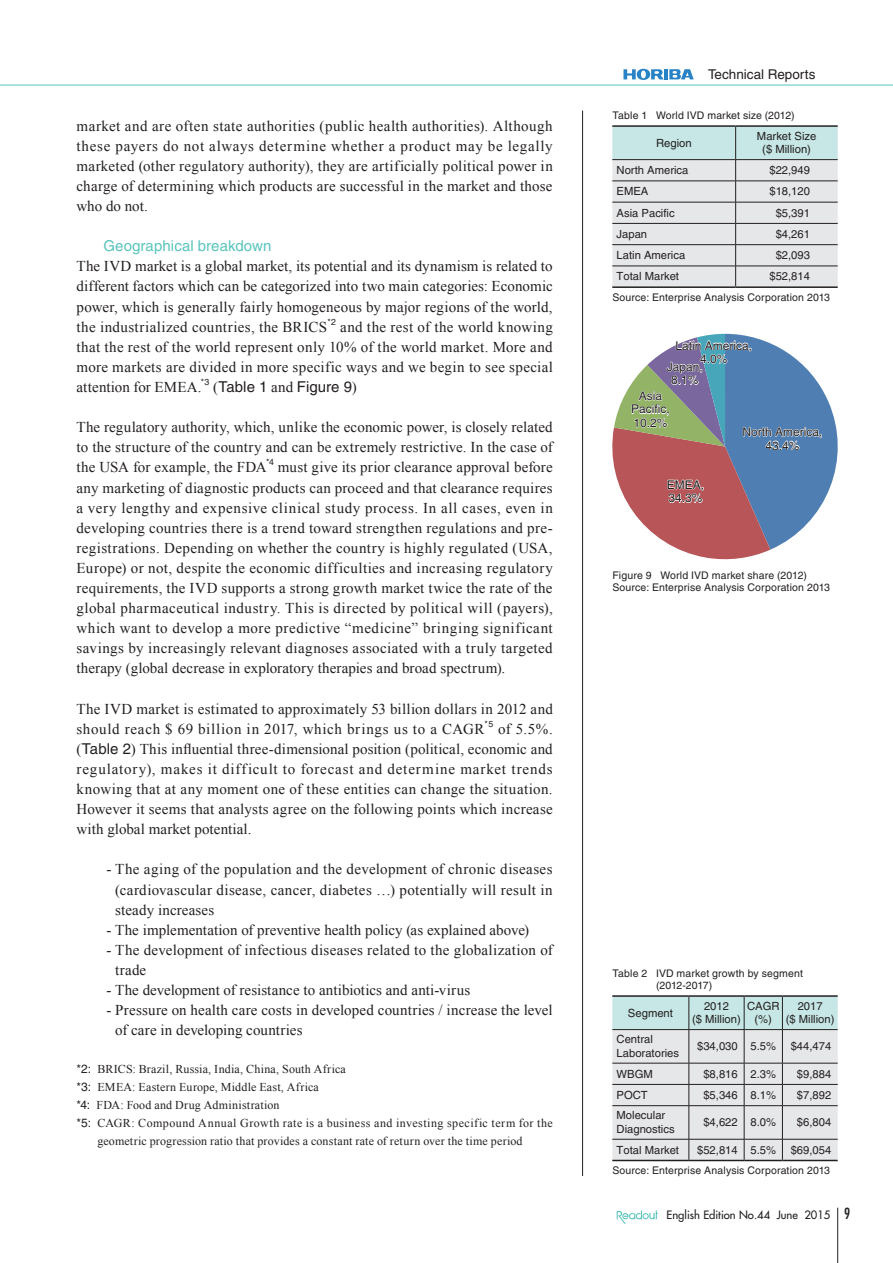
<style>
.page{position:relative;width:893px;height:1263px;background:#fff}
.page>*{position:absolute;margin:0;border:0;box-sizing:border-box;transform-origin:0 0}
.t1{font:15px/20.1px "Times New Roman";letter-spacing:.015em;color:#231f20;text-align:justify}
.t2{font:15px "Helvetica LT Std";letter-spacing:.005em;color:#5ac4bd}
.t3{font:15px "Helvetica LT Std";letter-spacing:.005em;color:#231f20}
.t4{font:13.5px "Helvetica LT Std";color:#231f20}
.t5{font:12px "Times New Roman";letter-spacing:.02em;color:#231f20}
.t6{font:12px "Times New Roman";letter-spacing:.04em;color:#231f20}
.t7{font:12px/13.5px "Helvetica LT Std";color:#231f20;text-align:center}
.t8{font:11.25px/13.8px "Helvetica LT Std";color:#231f20;text-align:center}
.t9{font:11.25px "Futura";color:#231f20}
.t10{font:10.5px/12.3px "Helvetica LT Std";letter-spacing:.015em;color:#231f20}
.t11{font:8.7px "Helvetica LT Std";color:#231f20}
.s1{font-family:"Times New Roman"}
.s2{font-family:"Helvetica LT Std"}
.s3{font-stretch:condensed;font-size:15px}
</style>
<div class="page">
<svg style="left:623px;top:69px;width:71px;height:11px"></svg>
<hr style="left:0;top:85px;width:893px;height:1px;background:#5ac4bd">
<hr style="left:837px;top:1208px;width:1px;height:55px;background:#231f20">
<svg style="left:617px;top:1210px;width:41px;height:14px"></svg>
<hr style="left:582px;top:111px;width:1px;height:1065px;background:#231f20">
<svg style="left:612px;top:127px;width:226px;height:159px;background:#d7dfe0"></svg>
<hr style="left:612px;top:125px;width:124px;height:2px;background:#231f20">
<hr style="left:736px;top:125px;width:102px;height:2px;background:#231f20">
<hr style="left:612px;top:286px;width:124px;height:2px;background:#231f20">
<hr style="left:736px;top:286px;width:102px;height:2px;background:#231f20">
<svg style="left:612px;top:334px;width:226px;height:225px"></svg>
<svg style="left:612px;top:997px;width:226px;height:163px;background:#d7dddf"></svg>
<hr style="left:612px;top:995px;width:77px;height:2px;background:#231f20">
<hr style="left:689px;top:995px;width:55px;height:2px;background:#231f20">
<hr style="left:744px;top:995px;width:38px;height:2px;background:#231f20">
<hr style="left:782px;top:995px;width:56px;height:2px;background:#231f20">
<hr style="left:612px;top:1160px;width:77px;height:1px;background:#231f20">
<hr style="left:689px;top:1160px;width:55px;height:1px;background:#231f20">
<hr style="left:744px;top:1160px;width:38px;height:1px;background:#231f20">
<hr style="left:782px;top:1160px;width:56px;height:1px;background:#231f20">
<p class="t1" style="left:77px;top:115px;width:478px">market and are often state authorities (public health authorities). Although these payers do not always determine whether a product may be legally marketed (other regulatory authority), they are artificially political power in charge of determining which products are successful in the market and those who do not.</p>
<p class="t2" style="left:104px;top:237px;width:169px">Geographical breakdown</p>
<p class="t1" style="left:77px;top:256px;width:478px">The IVD market is a global market, its potential and its dynamism is related to different factors which can be categorized into two main categories: Economic power, which is generally fairly homogeneous by major regions of the world, the industrialized countries, the BRICS</p>
<p class="t11" style="left:327px;top:316px;width:10px">*2</p>
<p class="t1" style="left:77px;top:316px;width:478px;text-indent:264px">and the rest of the world knowing that the rest of the world represent only 10% of the world market. More and more markets are divided in more specific ways and we begin to see special attention for EMEA.</p>
<p class="t11" style="left:201px;top:377px;width:10px">*3</p>
<p class="t3" style="left:213px;top:378px;width:145px"><span class="s1">(</span>Table 1 <span class="s1">and</span> Figure 9<span class="s1">)</span></p>
<p class="t1" style="left:77px;top:417px;width:478px">The regulatory authority, which, unlike the economic power, is closely related to the structure of the country and can be extremely restrictive. In the case of the USA for example, the FDA</p>
<p class="t11" style="left:266px;top:457px;width:9px">*4</p>
<p class="t1" style="left:77px;top:457px;width:478px;text-indent:201px">must give its prior clearance approval before any marketing of diagnostic products can proceed and that clearance requires a very lengthy and expensive clinical study process. In all cases, even in developing countries there is a trend toward strengthen regulations and pre&shy;registrations. Depending on whether the country is highly regulated (USA, Europe) or not, despite the economic difficulties and increasing regulatory requirements, the IVD supports a strong growth market twice the rate of the global pharmaceutical industry. This is directed by political will (payers), which want to develop a more predictive “medicine” bringing significant savings by increasingly relevant diagnoses associated with a truly targeted therapy (global decrease in exploratory therapies and broad spectrum).</p>
<p class="t1" style="left:77px;top:698px;width:478px">The IVD market is estimated to approximately 53 billion dollars in 2012 and should reach $ 69 billion in 2017, which brings us to a CAGR</p>
<p class="t11" style="left:484px;top:718px;width:10px">*5</p>
<p class="t1" style="left:77px;top:718px;width:478px;text-indent:421px">of 5.5%. (<span class="s2">Table 2</span>) This influential three-dimensional position (political, economic and regulatory), makes it difficult to forecast and determine market trends knowing that at any moment one of these entities can change the situation.<br>However it seems that analysts agree on the following points which increase with global market potential.</p>
<p class="t1" style="left:115px;top:859px;width:439px;text-indent:-9px">- The aging of the population and the development of chronic diseases (cardiovascular disease, cancer, diabetes …) potentially will result in steady increases</p>
<p class="t1" style="left:107px;top:919px;width:424px">- The implementation of preventive health policy (as explained above)</p>
<p class="t1" style="left:115px;top:939px;width:439px;text-indent:-9px">- The development of infectious diseases related to the globalization of trade</p>
<p class="t1" style="left:107px;top:980px;width:365px">- The development of resistance to antibiotics and anti-virus</p>
<p class="t1" style="left:115px;top:1000px;width:439px;text-indent:-9px">- Pressure on health care costs in developed countries / increase the level of care in developing countries</p>
<p class="t5" style="left:77px;top:1061px;width:271px"><span class="s2">*2:</span> BRICS: Brazil, Russia, India, China, South Africa</p>
<p class="t5" style="left:77px;top:1079px;width:244px"><span class="s2">*3:</span> EMEA: Eastern Europe, Middle East, Africa</p>
<p class="t5" style="left:77px;top:1097px;width:204px"><span class="s2">*4:</span> FDA: Food and Drug Administration</p>
<p class="t6" style="left:77px;top:1115px;width:478px"><span class="s2">*5:</span> CAGR: Compound Annual Growth rate is a business and investing specific term for the</p>
<p class="t5" style="left:97px;top:1133px;width:427px">geometric progression ratio that provides a constant rate of return over the time period</p>
<p class="t4" style="left:708px;top:67px;width:109px">Technical Reports</p>
<p class="t10" style="left:612px;top:109px;width:184px">Table 1 World IVD market size (2012)</p>
<p class="t8" style="left:656px;top:136px;width:37px">Region</p>
<p class="t8" style="left:757px;top:129px;width:61px">Market Size ($ Million)</p>
<p class="t8" style="left:617px;top:163px;width:73px">North America</p>
<p class="t8" style="left:769px;top:163px;width:42px">$22,949</p>
<p class="t8" style="left:617px;top:184px;width:33px">EMEA</p>
<p class="t8" style="left:769px;top:184px;width:42px">$18,120</p>
<p class="t8" style="left:617px;top:206px;width:60px">Asia Pacific</p>
<p class="t8" style="left:776px;top:206px;width:36px">$5,391</p>
<p class="t8" style="left:617px;top:227px;width:32px">Japan</p>
<p class="t8" style="left:776px;top:227px;width:36px">$4,261</p>
<p class="t8" style="left:617px;top:248px;width:70px">Latin America</p>
<p class="t8" style="left:776px;top:248px;width:36px">$2,093</p>
<p class="t8" style="left:617px;top:269px;width:64px">Total Market</p>
<p class="t8" style="left:769px;top:269px;width:42px">$52,814</p>
<p class="t10" style="left:612px;top:291px;width:219px">Source: Enterprise Analysis Corporation 2013</p>
<p class="t7" style="left:675px;top:339px;width:78px">Latin America,<br>4.0%</p>
<p class="t7" style="left:667px;top:360px;width:38px">Japan,<br>8.1%</p>
<p class="t7" style="left:631px;top:389px;width:40px">Asia<br>Pacific,<br>10.2%</p>
<p class="t7" style="left:667px;top:478px;width:39px;text-align:left">EMEA,<br>34.3%</p>
<p class="t7" style="left:742px;top:425px;width:82px">North America,<br>43.4%</p>
<p class="t10" style="left:612px;top:569px;width:219px">Figure 9 World IVD market share (2012)<br>Source: Enterprise Analysis Corporation 2013</p>
<p class="t10" style="left:656px;top:967px;width:149px;text-indent:-44px">Table 2 IVD market growth by segment (2012-2017)</p>
<p class="t8" style="left:628px;top:1006px;width:47px">Segment</p>
<p class="t8" style="left:692px;top:999px;width:50px">2012<br>($ Million)</p>
<p class="t8" style="left:747px;top:999px;width:34px">CAGR (%)</p>
<p class="t8" style="left:786px;top:999px;width:50px">2017<br>($ Million)</p>
<p class="t8" style="left:617px;top:1032px;width:64px;text-align:left">Central<br>Laboratories</p>
<p class="t8" style="left:697px;top:1039px;width:80px">$34,030 5.5%</p>
<p class="t8" style="left:791px;top:1039px;width:42px">$44,474</p>
<p class="t8" style="left:617px;top:1067px;width:38px">WBGM</p>
<p class="t8" style="left:703px;top:1067px;width:74px">$8,816 2.3%</p>
<p class="t8" style="left:797px;top:1067px;width:36px">$9,884</p>
<p class="t8" style="left:617px;top:1088px;width:33px">POCT</p>
<p class="t8" style="left:703px;top:1088px;width:74px">$5,346 8.1%</p>
<p class="t8" style="left:797px;top:1088px;width:36px">$7,892</p>
<p class="t8" style="left:617px;top:1108px;width:60px;text-align:left">Molecular<br>Diagnostics</p>
<p class="t8" style="left:703px;top:1115px;width:74px">$4,622 8.0%</p>
<p class="t8" style="left:797px;top:1115px;width:36px">$6,804</p>
<p class="t8" style="left:617px;top:1143px;width:64px">Total Market</p>
<p class="t8" style="left:697px;top:1143px;width:80px">$52,814 5.5%</p>
<p class="t8" style="left:791px;top:1143px;width:42px">$69,054</p>
<p class="t10" style="left:612px;top:1164px;width:219px">Source: Enterprise Analysis Corporation 2013</p>
<p class="t9" style="left:666px;top:1208px;width:185px">English Edition No.44 June 2015 <span class="s3">9</span></p>
</div>
